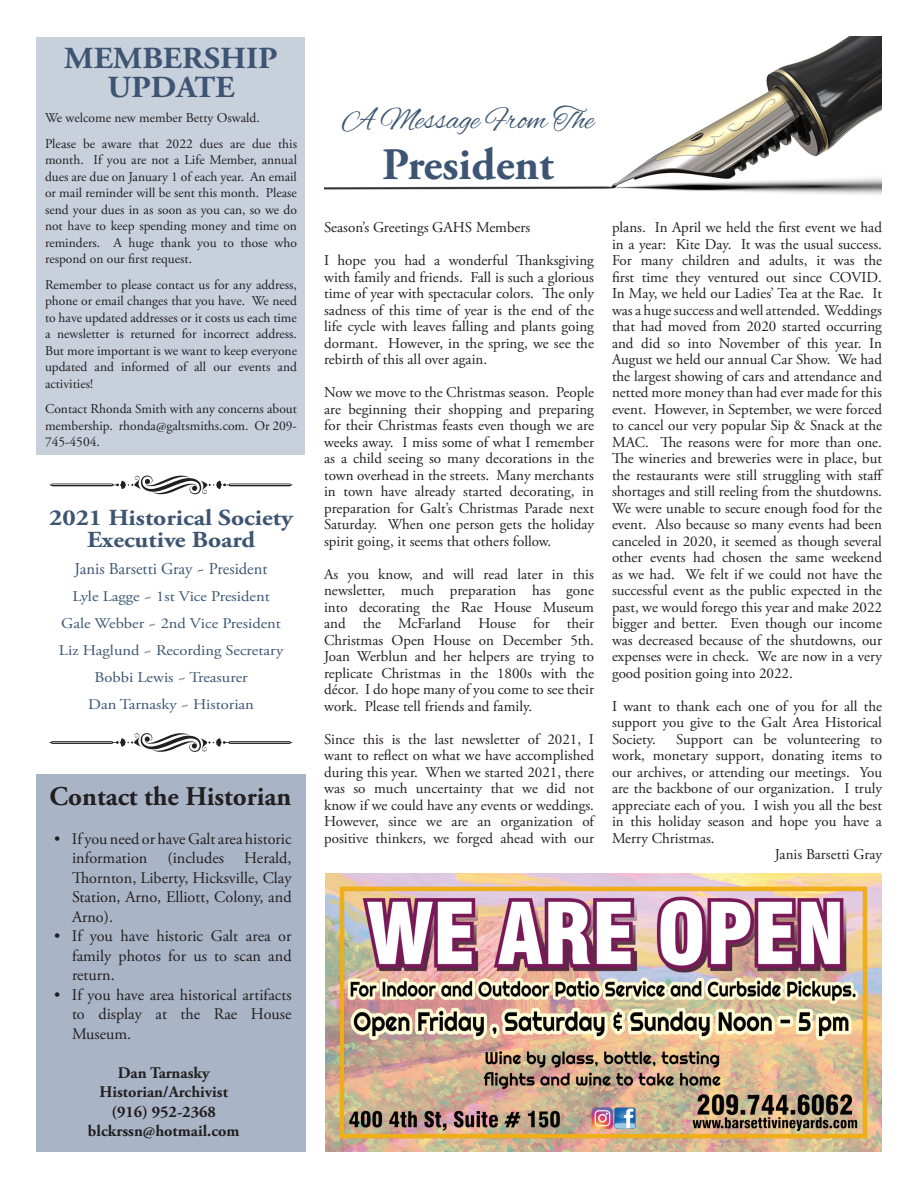
<style>
.page{position:relative;width:918px;height:1188px;background:#fff}
.page>*{position:absolute;margin:0;border:0;box-sizing:border-box;transform-origin:0 0}
.t1{font:700 45px "Adobe Garamond Pro";color:#3d5572}
.t2{font:31.5px "Alex Brush";color:#3d5572}
.t3{font:700 30.6px "Adobe Garamond Pro";color:#3d5572;scale:1.06 1}
.t4{font:700 27px "Adobe Garamond Pro";color:#231f20}
.t5{font:700 22.95px "Adobe Garamond Pro";color:#3d5572;scale:1.11 1}
.t6{font:16.5px "Adobe Garamond Pro";color:#3d5572}
.t7{font:16.2px/19.5px "Adobe Garamond Pro";color:#231f20;text-align:justify}
.t8{font:700 16.2px "Adobe Garamond Pro";color:#231f20}
.t9{font:15px/16.5px "Adobe Garamond Pro";color:#231f20;text-align:justify}
.t10{font:14.85px "Adobe Garamond Pro";color:#3d5572;scale:1.11 1}
.t11{font:13.5px/16.5px "Adobe Garamond Pro";color:#231f20;text-align:justify}
</style>
<div class="page">
<img style="left:324px;top:37px;width:558px;height:158px">
<div style="left:37px;top:37px;width:268px;height:417px;background:#c8d0dc"></div>
<svg style="left:50px;top:475px;width:242px;height:20px"></svg>
<svg style="left:49px;top:733px;width:243px;height:19px"></svg>
<div style="left:36px;top:774px;width:269px;height:378px;background:#a9b4c6"></div>
<img style="left:326px;top:874px;width:556px;height:278px">
<p class="t3" style="left:64px;top:41px;width:203px">MEMBERSHIP</p>
<p class="t3" style="left:107px;top:69px;width:122px">UPDATE</p>
<p class="t11" style="left:45px;top:110px;width:216px">We welcome new member Betty Oswald.</p>
<p class="t11" style="left:45px;top:136px;width:254px">Please be aware that 2022 dues are due this month. If you are not a Life Member, annual dues are due on January 1 of each year. An email or mail reminder will be sent this month. Please send your dues in as soon as you can, so we do not have to keep spending money and time on reminders. A huge thank you to those who respond on our first request.</p>
<p class="t11" style="left:45px;top:277px;width:254px">Remember to please contact us for any address, phone or email changes that you have. We need to have updated addresses or it costs us each time a newsletter is returned for incorrect address.<br>But more important is we want to keep everyone updated and informed of all our events and activities!</p>
<p class="t11" style="left:45px;top:401px;width:254px">Contact Rhonda Smith with any concerns about membership. rhonda@galtsmiths.com. Or 209- 745-4504.</p>
<p class="t5" style="left:49px;top:504px;width:221px">2021 Historical Society</p>
<p class="t5" style="left:87px;top:527px;width:153px">Executive Board</p>
<p class="t6" style="left:75px;top:559px;width:194px">Janis Barsetti Gray ~ President</p>
<p class="t10" style="left:72px;top:588px;width:179px">Lyle Lagge ~ 1st Vice President</p>
<p class="t10" style="left:61px;top:615px;width:200px">Gale Webber ~ 2nd Vice President</p>
<p class="t10" style="left:59px;top:642px;width:204px">Liz Haglund ~ Recording Secretary</p>
<p class="t10" style="left:95px;top:669px;width:140px">Bobbi Lewis ~ Treasurer</p>
<p class="t10" style="left:88px;top:696px;width:151px">Dan Tarnasky ~ Historian</p>
<p class="t4" style="left:50px;top:781px;width:243px">Contact the Historian</p>
<p class="t7" style="left:72px;top:830px;width:221px;text-indent:-18px">• If you need or have Galt area historic information (includes Herald, Thornton, Liberty, Hicksville, Clay Station, Arno, Elliott, Colony, and Arno).</p>
<p class="t7" style="left:72px;top:927px;width:221px;text-indent:-18px">• If you have historic Galt area or family photos for us to scan and return.</p>
<p class="t7" style="left:72px;top:986px;width:221px;text-indent:-18px">• If you have area historical artifacts to display at the Rae House Museum.</p>
<p class="t8" style="left:118px;top:1063px;width:93px">Dan Tarnasky</p>
<p class="t8" style="left:100px;top:1083px;width:130px">Historian/Archivist</p>
<p class="t8" style="left:112px;top:1102px;width:106px">(916) 952-2368</p>
<p class="t8" style="left:88px;top:1122px;width:153px">blckrssn@hotmail.com</p>
<p class="t2" style="left:342px;top:102px;width:253px">A Message From The</p>
<p class="t1" style="left:382px;top:139px;width:173px">President</p>
<p class="t9" style="left:324px;top:220px;width:208px">Season’s Greetings GAHS Members</p>
<p class="t9" style="left:324px;top:253px;width:271px">I hope you had a wonderful Thanksgiving with family and friends. Fall is such a glorious time of year with spectacular colors. The only sadness of this time of year is the end of the life cycle with leaves falling and plants going dormant. However, in the spring, we see the rebirth of this all over again.</p>
<p class="t9" style="left:324px;top:385px;width:271px">Now we move to the Christmas season. People are beginning their shopping and preparing for their Christmas feasts even though we are weeks away. I miss some of what I remember as a child seeing so many decorations in the town overhead in the streets. Many merchants in town have already started decorating, in preparation for Galt’s Christmas Parade next Saturday. When one person gets the holiday spirit going, it seems that others follow.</p>
<p class="t9" style="left:324px;top:566px;width:271px">As you know, and will read later in this newsletter, much preparation has gone into decorating the Rae House Museum and the McFarland House for their Christmas Open House on December 5th.<br>Joan Werblun and her helpers are trying to replicate Christmas in the 1800s with the décor. I do hope many of you come to see their work. Please tell friends and family.</p>
<p class="t9" style="left:324px;top:731px;width:271px">Since this is the last newsletter of 2021, I want to reflect on what we have accomplished during this year. When we started 2021, there was so much uncertainty that we did not know if we could have any events or weddings.<br>However, since we are an organization of positive thinkers, we forged ahead with our</p>
<p class="t9" style="left:612px;top:220px;width:273px">plans. In April we held the first event we had in a year: Kite Day. It was the usual success.<br>For many children and adults, it was the first time they ventured out since COVID.<br>In May, we held our Ladies’ Tea at the Rae. It was a huge success and well attended. Weddings that had moved from 2020 started occurring and did so into November of this year. In August we held our annual Car Show. We had the largest showing of cars and attendance and netted more money than had ever made for this event. However, in September, we were forced to cancel our very popular Sip &amp; Snack at the MAC. The reasons were for more than one.<br>The wineries and breweries were in place, but the restaurants were still struggling with staff shortages and still reeling from the shutdowns.<br>We were unable to secure enough food for the event. Also because so many events had been canceled in 2020, it seemed as though several other events had chosen the same weekend as we had. We felt if we could not have the successful event as the public expected in the past, we would forego this year and make 2022 bigger and better. Even though our income was decreased because of the shutdowns, our expenses were in check. We are now in a very good position going into 2022.</p>
<p class="t9" style="left:612px;top:698px;width:272px">I want to thank each one of you for all the support you give to the Galt Area Historical Society.</p>
<p class="t9" style="left:612px;top:731px;width:272px;text-indent:64px">Support can be volunteering to work, monetary support, donating items to our archives, or attending our meetings. You are the backbone of our organization. I truly appreciate each of you. I wish you all the best in this holiday season and hope you have a Merry Christmas.</p>
<p class="t9" style="left:775px;top:847px;width:109px">Janis Barsetti Gray</p>
</div>
